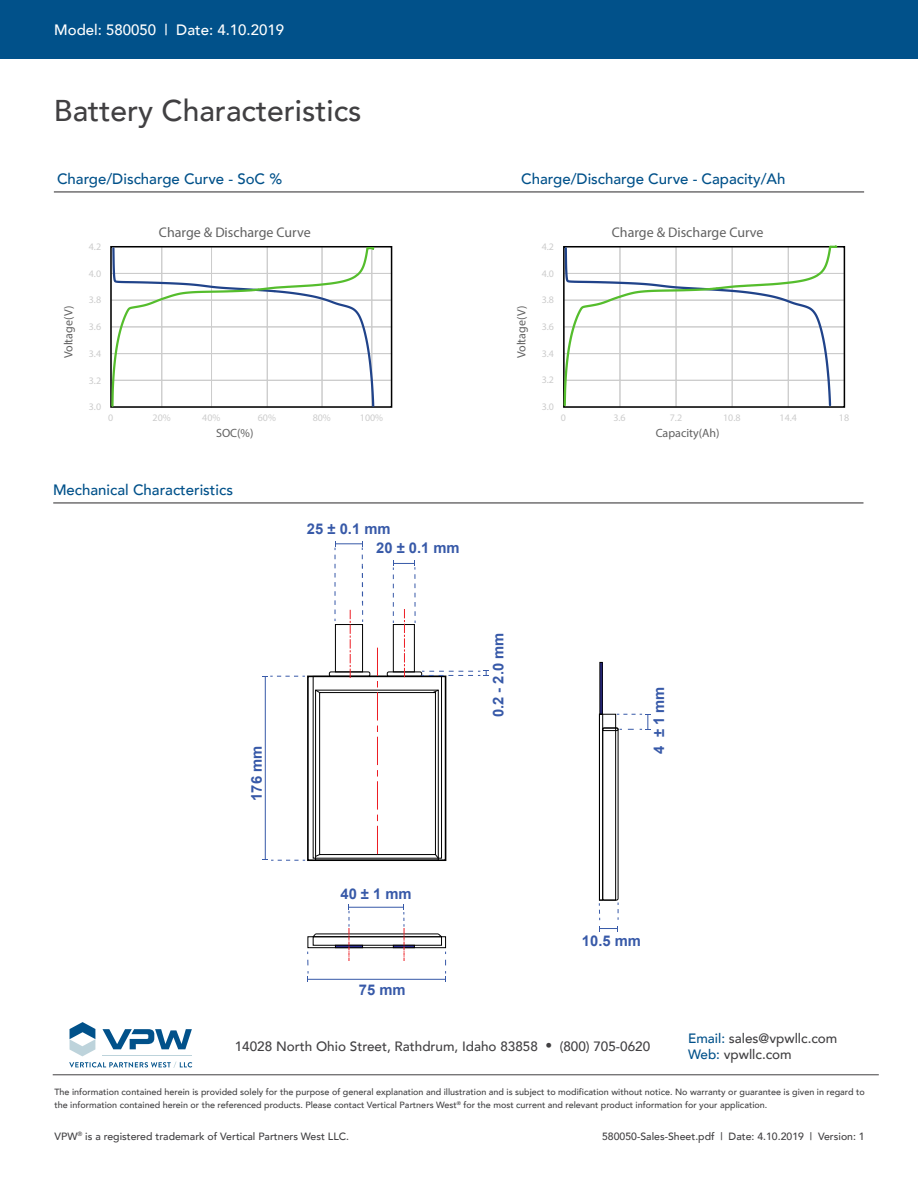
<style>
.page{position:relative;width:918px;height:1188px;background:#fff}
.page>*{position:absolute;margin:0;border:0;box-sizing:border-box;transform-origin:0 0}
.t1{font:500 30px "Avenir";color:#414042}
.t2{font:500 15px "Avenir";color:#01518a}
.t3{font:500 15px "Avenir";color:#fff}
.t4{font:700 14.7px "Arial";color:#3759a8}
.t5{font:13.95px "Myriad Pro";color:#616161}
.t6{font:500 13.5px/16.2px "Avenir";color:#414042}
.t7{font:12px "Myriad Pro";color:#616161}
.t8{font:500 10.5px "Avenir";color:#414042}
.t9{font:10.05px "Myriad Pro";color:#ccc}
.t10{font:500 9px/12.8px "Avenir";color:#414042}
.s1{color:#01518a}
</style>
<div class="page">
<hr style="left:53px;top:1074px;width:826px;height:1px;background:#414042">
<hr style="left:53px;top:502px;width:811px;height:1px;background:#414042">
<div style="left:0;top:0;width:918px;height:58px;background:#01518a"></div>
<hr style="left:54px;top:191px;width:810px;height:1px;background:#414042">
<div style="left:788px;top:273px;width:57px;height:28px;border:1px solid #ccc"></div>
<div style="left:788px;top:300px;width:57px;height:27px;border:1px solid #ccc"></div>
<div style="left:788px;top:327px;width:57px;height:27px;border:1px solid #ccc"></div>
<div style="left:788px;top:353px;width:57px;height:28px;border:1px solid #ccc"></div>
<div style="left:788px;top:380px;width:57px;height:27px;border:1px solid #ccc"></div>
<svg style="left:563px;top:245px;width:276px;height:163px"></svg>
<div style="left:307px;top:936px;width:139px;height:12px;border:1px solid #000"></div>
<div style="left:313px;top:936px;width:129px;height:10px;border:1px solid #000"></div>
<div style="left:335px;top:945px;width:28px;height:3px;border:1px solid #000"></div>
<div style="left:393px;top:945px;width:22px;height:3px;background:#2e3092;border:1px solid #000"></div>
<svg style="left:437px;top:933px;width:6px;height:5px"></svg>
<hr style="left:316px;top:934px;width:122px;height:1px;background:#000">
<svg style="left:312px;top:933px;width:5px;height:5px"></svg>
<hr style="left:308px;top:979px;width:138px;height:1px;background:#3759a8">
<svg style="left:307px;top:971px;width:2px;height:11px"></svg>
<hr style="left:349px;top:907px;width:54px;height:1px;background:#3759a8">
<svg style="left:403px;top:905px;width:2px;height:56px"></svg>
<svg style="left:348px;top:905px;width:2px;height:56px"></svg>
<div style="left:307px;top:676px;width:139px;height:185px;border:2px solid #000"></div>
<div style="left:313px;top:676px;width:129px;height:183px;border:1px solid #000"></div>
<div style="left:315px;top:690px;width:124px;height:171px;border:1px solid #000"></div>
<div style="left:319px;top:692px;width:117px;height:163px;border:1px solid #000"></div>
<div style="left:329px;top:672px;width:41px;height:5px;border:1px solid #000;border-radius:2px"></div>
<div style="left:387px;top:672px;width:35px;height:5px;border:1px solid #000;border-radius:2px"></div>
<svg style="left:434px;top:853px;width:5px;height:6px"></svg>
<svg style="left:315px;top:853px;width:6px;height:4px"></svg>
<svg style="left:314px;top:689px;width:7px;height:5px"></svg>
<svg style="left:432px;top:689px;width:7px;height:5px"></svg>
<svg style="left:377px;top:648px;width:1px;height:206px"></svg>
<svg style="left:335px;top:541px;width:28px;height:137px"></svg>
<hr style="left:265px;top:677px;width:1px;height:183px;background:#3759a8">
<svg style="left:263px;top:676px;width:42px;height:1px"></svg>
<svg style="left:263px;top:859px;width:42px;height:2px"></svg>
<svg style="left:393px;top:561px;width:96px;height:116px"></svg>
<div style="left:599px;top:714px;width:17px;height:187px;border:1px solid #000"></div>
<div style="left:602px;top:728px;width:16px;height:173px;border:1px solid #000;border-radius:2px"></div>
<div style="left:599px;top:662px;width:4px;height:53px;border:1px solid #000"></div>
<div style="left:599px;top:714px;width:4px;height:187px;border:1px solid #000"></div>
<div style="left:602px;top:728px;width:16px;height:3px;border:1px solid #000"></div>
<svg style="left:599px;top:926px;width:19px;height:5px"></svg>
<svg style="left:617px;top:714px;width:33px;height:16px"></svg>
<div style="left:371px;top:273px;width:21px;height:28px;border:1px solid #ccc"></div>
<div style="left:371px;top:300px;width:21px;height:27px;border:1px solid #ccc"></div>
<div style="left:371px;top:327px;width:21px;height:27px;border:1px solid #ccc"></div>
<div style="left:371px;top:353px;width:21px;height:28px;border:1px solid #ccc"></div>
<div style="left:371px;top:380px;width:21px;height:27px;border:1px solid #ccc"></div>
<svg style="left:110px;top:246px;width:266px;height:162px"></svg>
<hr style="left:102px;top:1055px;width:90px;height:1px;background:#bdd3db">
<svg style="left:70px;top:1022px;width:25px;height:34px"></svg>
<svg style="left:103px;top:1029px;width:89px;height:20px"></svg>
<svg style="left:69px;top:1062px;width:123px;height:6px"></svg>
<h2 class="t3" style="left:54px;top:16px;width:231px">Model: 580050 | Date: 4.10.2019</h2>
<h1 class="t1" style="left:54px;top:84px;width:309px">Battery Characteristics</h1>
<h2 class="t2" style="left:57px;top:165px;width:227px">Charge/Discharge Curve - SoC %</h2>
<h2 class="t2" style="left:521px;top:165px;width:266px">Charge/Discharge Curve - Capacity/Ah</h2>
<h3 class="t5" style="left:612px;top:224px;width:153px">Charge &amp; Discharge Curve</h3>
<h3 class="t5" style="left:159px;top:224px;width:153px">Charge &amp; Discharge Curve</h3>
<p class="t9" style="left:89px;top:241px;width:14px">4.2</p>
<p class="t9" style="left:89px;top:268px;width:14px">4.0</p>
<h3 class="t7" style="left:61px;top:358px;width:54px;rotate:-90deg">Voltage(V)</h3>
<p class="t9" style="left:89px;top:293px;width:14px">3.8</p>
<p class="t9" style="left:89px;top:320px;width:14px">3.6</p>
<p class="t9" style="left:89px;top:347px;width:14px">3.4</p>
<p class="t9" style="left:89px;top:374px;width:14px">3.2</p>
<p class="t9" style="left:89px;top:400px;width:14px">3.0</p>
<p class="t9" style="left:108px;top:412px;width:7px">0</p>
<p class="t9" style="left:153px;top:412px;width:20px">20%</p>
<p class="t9" style="left:202px;top:412px;width:20px">40%</p>
<p class="t9" style="left:258px;top:412px;width:20px">60%</p>
<p class="t9" style="left:313px;top:412px;width:20px">80%</p>
<p class="t9" style="left:360px;top:412px;width:25px">100%</p>
<h3 class="t7" style="left:216px;top:426px;width:39px">SOC(%)</h3>
<h2 class="t2" style="left:53px;top:477px;width:181px">Mechanical Characteristics</h2>
<h3 class="t4" style="left:307px;top:519px;width:85px">25 ± 0.1 mm</h3>
<h3 class="t4" style="left:376px;top:538px;width:85px">20 ± 0.1 mm</h3>
<h3 class="t4" style="left:247px;top:801px;width:56px;rotate:-90deg">176 mm</h3>
<h3 class="t7" style="left:514px;top:358px;width:54px;rotate:-90deg">Voltage(V)</h3>
<p class="t9" style="left:542px;top:240px;width:14px">4.2</p>
<p class="t9" style="left:542px;top:267px;width:14px">4.0</p>
<p class="t9" style="left:542px;top:293px;width:14px">3.8</p>
<p class="t9" style="left:542px;top:320px;width:14px">3.6</p>
<p class="t9" style="left:542px;top:347px;width:14px">3.4</p>
<p class="t9" style="left:542px;top:373px;width:14px">3.2</p>
<p class="t9" style="left:542px;top:400px;width:14px">3.0</p>
<p class="t9" style="left:561px;top:412px;width:7px">0</p>
<p class="t9" style="left:613px;top:412px;width:14px">3.6</p>
<p class="t9" style="left:670px;top:412px;width:14px">7.2</p>
<p class="t9" style="left:723px;top:412px;width:19px">10.8</p>
<p class="t9" style="left:780px;top:412px;width:19px">14.4</p>
<p class="t9" style="left:839px;top:412px;width:12px">18</p>
<h3 class="t7" style="left:656px;top:426px;width:65px">Capacity(Ah)</h3>
<h3 class="t4" style="left:488px;top:717px;width:86px;rotate:-90deg">0.2 - 2.0 mm</h3>
<h3 class="t4" style="left:649px;top:754px;width:69px;rotate:-90deg">4 ± 1 mm</h3>
<h3 class="t4" style="left:340px;top:884px;width:73px">40 ± 1 mm</h3>
<h3 class="t4" style="left:359px;top:980px;width:48px">75 mm</h3>
<h3 class="t4" style="left:582px;top:932px;width:61px">10.5 mm</h3>
<h3 class="t6" style="left:235px;top:1038px;width:417px">14028 North Ohio Street, Rathdrum, Idaho 83858 • (800) 705-0620</h3>
<h3 class="t6" style="left:688px;top:1029px;width:151px"><span class="s1">Email:</span> sales@vpwllc.com<br><span class="s1">Web:</span> vpwllc.com</h3>
<p class="t10" style="left:54px;top:1085px;width:812px">The information contained herein is provided solely for the purpose of general explanation and illustration and is subject to modification without notice. No warranty or guarantee is given in regard to the information contained herein or the referenced products. Please contact Vertical Partners West<sup>®</sup> for the most current and relevant product information for your application.</p>
<p class="t8" style="left:55px;top:1127px;width:296px">VPW<sup>®</sup> is a registered trademark of Vertical Partners West LLC.</p>
<p class="t8" style="left:602px;top:1127px;width:264px">580050-Sales-Sheet.pdf | Date: 4.10.2019 | Version: 1</p>
</div>
